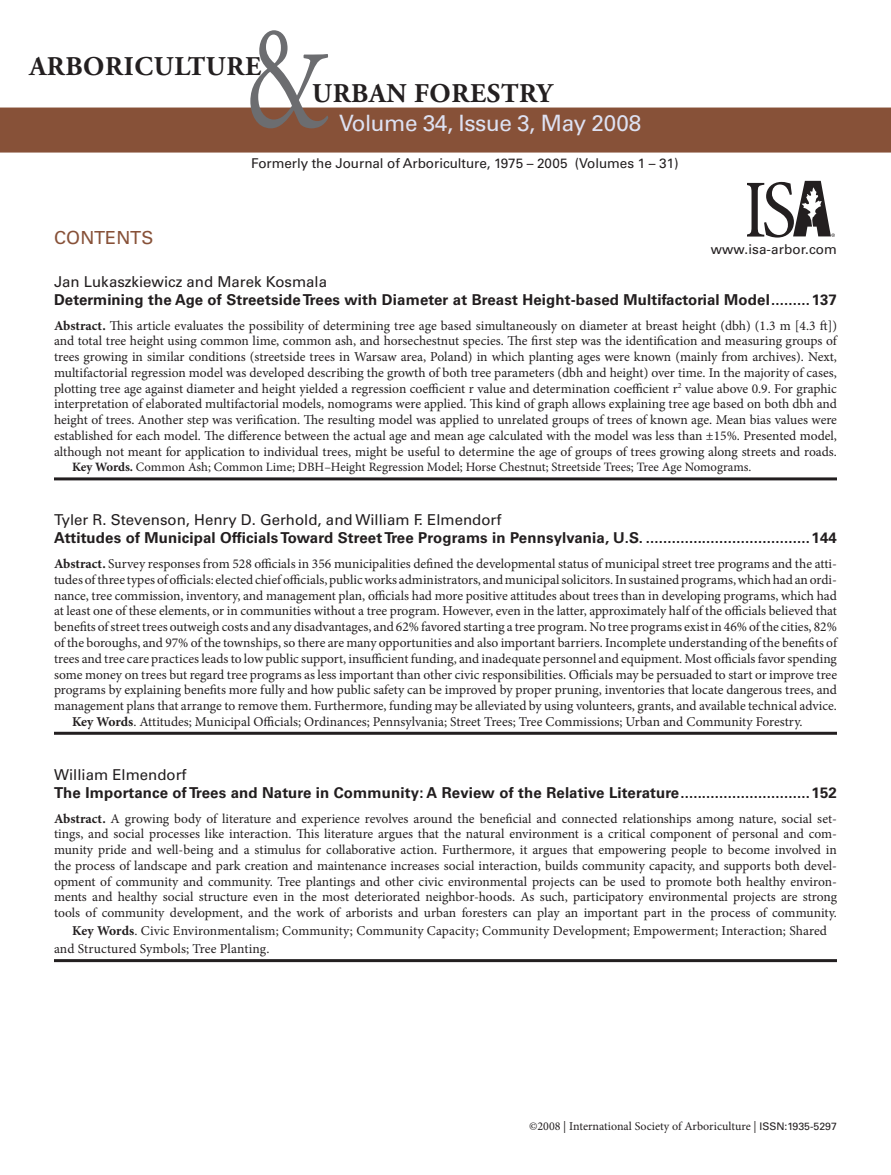
<style>
.page{position:relative;width:891px;height:1175px;background:#fff}
.page>*{position:absolute;margin:0;border:0;box-sizing:border-box;transform-origin:0 0}
.t1{font:150px "Adobe Garamond Pro";color:#6c6d70;scale:.7 1}
.t2{font:700 27px "Adobe Garamond Pro";letter-spacing:.025em;color:#231f20}
.t3{font:22.5px "Univers LT Std";letter-spacing:-.02em;color:#dde1f2}
.t4{font:18px "Univers LT Std";letter-spacing:.01em;color:#875138}
.article_title{font:700 15px "Univers LT Std";letter-spacing:.01em;color:#221e1f}
.Default{font:15px "Univers LT Std";color:#221e1f}
.author{font:15px "Univers LT Std";color:#221e1f}
.abstract{font:13.5px/15.8px "Minion Pro";color:#231f20;text-align:justify}
.t5{font:13.5px "Univers LT Std";letter-spacing:-.005em;color:#231f20}
.abstract-2{font:12.75px "Minion Pro";letter-spacing:-.005em;color:#221e1f}
.t6{font:12px "Minion Pro";color:#231f20}
.s1{color:#231f20}
.s2{font-weight:700}
.s3{font-family:"Univers LT Std";font-size:10.5px}
</style>
<div class="page">
<div style="left:0;top:107px;width:891px;height:45px;background:#875138"></div>
<hr style="left:54px;top:477px;width:783px;height:3px;background:#221e1f">
<hr style="left:54px;top:731px;width:783px;height:3px;background:#231f20">
<hr style="left:54px;top:959px;width:783px;height:3px;background:#231f20">
<svg style="left:747px;top:181px;width:88px;height:56px"></svg>
<p class="t1" style="left:244px;top:-11px;width:124px">&amp;</p>
<p class="t2" style="left:29px;top:50px;width:233px">ARBORICULTURE</p>
<p class="t2" style="left:312px;top:78px;width:242px">URBAN FORESTRY</p>
<p class="t3" style="left:339px;top:110px;width:304px">Volume 34, Issue 3, May 2008</p>
<p class="t5" style="left:251px;top:155px;width:429px">Formerly the Journal of Arboriculture, 1975 – 2005 (Volumes 1 – 31)</p>
<p class="t4" style="left:54px;top:226px;width:101px">CONTENTS</p>
<p class="author" style="left:54px;top:273px;width:275px">Jan Lukaszkiewicz and Marek Kosmala</p>
<p class="article_title" style="left:54px;top:291px;width:784px">Determining the Age of Streetside Trees with Diameter at Breast Height-based Multifactorial Model<span class="s1">.........137</span></p>
<p class="abstract" style="left:54px;top:317px;width:785px"><span class="s2">Abstract.</span> This article evaluates the possibility of determining tree age based simultaneously on diameter at breast height (dbh) (1.3 m [4.3 ft]) and total tree height using common lime, common ash, and horsechestnut species. The first step was the identification and measuring groups of trees growing in similar conditions (streetside trees in Warsaw area, Poland) in which planting ages were known (mainly from archives). Next, multifactorial regression model was developed describing the growth of both tree parameters (dbh and height) over time. In the majority of cases, plotting tree age against diameter and height yielded a regression coefficient r value and determination coefficient r<sup>2</sup> value above 0.9. For graphic interpretation of elaborated multifactorial models, nomograms were applied. This kind of graph allows explaining tree age based on both dbh and height of trees. Another step was verification. The resulting model was applied to unrelated groups of trees of known age. Mean bias values were established for each model. The difference between the actual age and mean age calculated with the model was less than ±15%. Presented model, although not meant for application to individual trees, might be useful to determine the age of groups of trees growing along streets and roads.</p>
<p class="abstract-2" style="left:72px;top:459px;width:681px"><span class="s2">Key Words.</span> Common Ash; Common Lime; DBH–Height Regression Model; Horse Chestnut; Streetside Trees; Tree Age Nomograms.</p>
<p class="Default" style="left:54px;top:511px;width:449px">Tyler R. Stevenson, Henry D. Gerhold, and William F. Elmendorf</p>
<p class="article_title" style="left:54px;top:529px;width:784px">Attitudes of Municipal Officials Toward Street Tree Programs in Pennsylvania, U.S. <span class="s1">......................................144</span></p>
<p class="abstract" style="left:54px;top:556px;width:785px"><span class="s2">Abstract.</span> Survey responses from 528 officials in 356 municipalities defined the developmental status of municipal street tree programs and the atti&shy;tudes of three types of officials: elected chief officials, public works administrators, and municipal solicitors. In sustained programs, which had an ordi&shy;nance, tree commission, inventory, and management plan, officials had more positive attitudes about trees than in developing programs, which had at least one of these elements, or in communities without a tree program. However, even in the latter, approximately half of the officials believed that benefits of street trees outweigh costs and any disadvantages, and 62% favored starting a tree program. No tree programs exist in 46% of the cities, 82% of the boroughs, and 97% of the townships, so there are many opportunities and also important barriers. Incomplete understanding of the benefits of trees and tree care practices leads to low public support, insufficient funding, and inadequate personnel and equipment. Most officials favor spending some money on trees but regard tree programs as less important than other civic responsibilities. Officials may be persuaded to start or improve tree programs by explaining benefits more fully and how public safety can be improved by proper pruning, inventories that locate dangerous trees, and management plans that arrange to remove them. Furthermore, funding may be alleviated by using volunteers, grants, and available technical advice.</p>
<p class="abstract" style="left:72px;top:713px;width:732px"><span class="s2">Key Words</span>. Attitudes; Municipal Officials; Ordinances; Pennsylvania; Street Trees; Tree Commissions; Urban and Community Forestry.</p>
<p class="Default" style="left:54px;top:765px;width:134px">William Elmendorf</p>
<p class="article_title" style="left:54px;top:783px;width:784px">The Importance of Trees and Nature in Community: A Review of the Relative Literature<span class="s1">..............................152</span></p>
<p class="abstract" style="left:54px;top:810px;width:785px"><span class="s2">Abstract.</span> A growing body of literature and experience revolves around the beneficial and connected relationships among nature, social set&shy;tings, and social processes like interaction. This literature argues that the natural environment is a critical component of personal and com&shy;munity pride and well-being and a stimulus for collaborative action. Furthermore, it argues that empowering people to become involved in the process of landscape and park creation and maintenance increases social interaction, builds community capacity, and supports both devel&shy;opment of community and community. Tree plantings and other civic environmental projects can be used to promote both healthy environ&shy;ments and healthy social structure even in the most deteriorated neighbor-hoods. As such, participatory environmental projects are strong tools of community development, and the work of arborists and urban foresters can play an important part in the process of community.</p>
<p class="abstract" style="left:54px;top:921px;width:775px;line-height:18px;text-indent:18px"><span class="s2">Key Words</span>. Civic Environmentalism; Community; Community Capacity; Community Development; Empowerment; Interaction; Shared and Structured Symbols; Tree Planting.</p>
<p class="t5" style="left:711px;top:241px;width:128px">www.isa-arbor.com</p>
<p class="t6" style="left:529px;top:1117px;width:309px">©2008 | International Society of Arboriculture | <span class="s3">ISSN:1935-5297</span></p>
</div>
